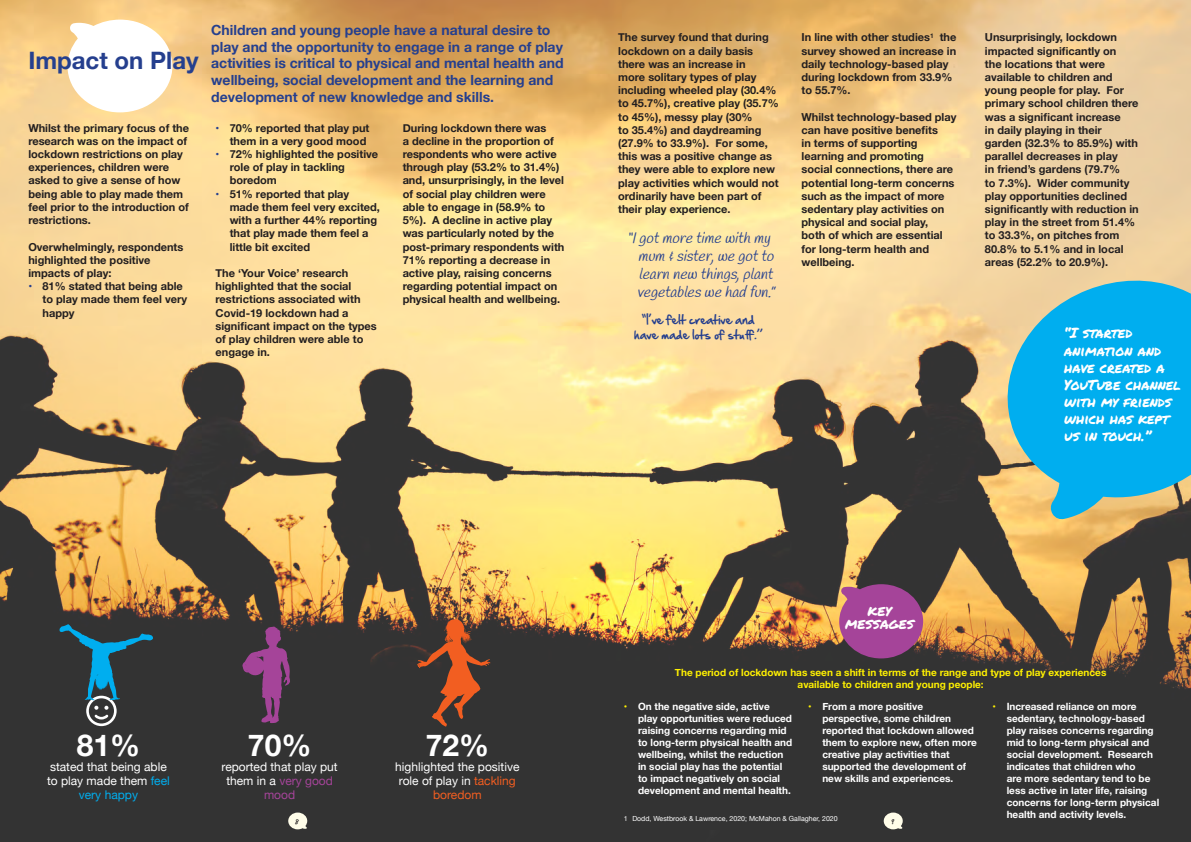
<style>
.page{position:relative;width:1191px;height:842px;background:#fff}
.page>*{position:absolute;margin:0;border:0;box-sizing:border-box;transform-origin:0 0}
.t1{font:700 30px "Helvetica Neue";color:#fff}
.t2{font:700 24px "Helvetica Neue";color:#253f8e}
.t3{font:italic 15px/18px "Handlee";color:#253f8e}
.t4{font:14.2px/17.1px "Permanent Marker";color:#fff}
.t5{font:700 14px/16.8px "Helvetica Neue";color:#253f8e}
.t6{font:12.7px "Permanent Marker";color:#fff}
.t7{font:12px/14.4px "Helvetica Neue";color:#fff;text-align:center}
.t8{font:700 11px/13.2px "Helvetica Neue";color:#231f20}
.t9{font:11px "Hand Of Sean";color:#253f8e}
.t10{font:700 10px/12px "Helvetica Neue";color:#fff}
.t11{font:700 10px "Helvetica Neue";color:#fff101}
.t12{font:700 8px "Caveat";color:#231f20}
.t13{font:7px "Helvetica Neue";color:#fff}
.s1{color:#253f8e}
.s2{color:#00aeef}
.s3{color:#fff101}
.s4{color:#a54499}
.s5{color:#f25e21}
</style>
<div class="page">
<img style="left:0;top:0;width:1191px;height:842px">
<svg style="left:288px;top:812px;width:19px;height:17px"></svg>
<svg style="left:883px;top:812px;width:19px;height:17px"></svg>
<svg style="left:67px;top:20px;width:105px;height:93px"></svg>
<svg style="left:839px;top:584px;width:84px;height:74px;background:#974686"></svg>
<svg style="left:242px;top:626px;width:48px;height:97px;background:#643a5e"></svg>
<svg style="left:60px;top:624px;width:93px;height:102px;background:#314c57"></svg>
<svg style="left:417px;top:619px;width:73px;height:108px;background:#6d402d"></svg>
<svg style="left:992px;top:266px;width:199px;height:254px;background:#4ab5cd"></svg>
<p class="t2" style="left:28px;top:42px;width:172px">Impact on Play</p>
<p class="t8" style="left:28px;top:121px;width:162px">Whilst the primary focus of the research was on the impact of lockdown restrictions on play experiences, children were asked to give a sense of how being able to play made them feel prior to the introduction of restrictions.</p>
<p class="t8" style="left:28px;top:240px;width:156px">Overwhelmingly, respondents highlighted the positive impacts of play:</p>
<p class="t8" style="left:43px;top:280px;width:146px;text-indent:-14px"><span class="s1">•</span> 81% stated that being able to play made them feel very happy</p>
<p class="t5" style="left:211px;top:22px;width:354px">Children and young people have a natural desire to play and the opportunity to engage in a range of play activities is critical to physical and mental health and wellbeing, social development and the learning and development of new knowledge and skills.</p>
<p class="t8" style="left:215px;top:121px;width:155px;text-align:right"><span class="s1">•</span> 70% reported that play put them in a very good mood</p>
<p class="t8" style="left:230px;top:148px;width:150px;text-indent:-14px"><span class="s1">•</span> 72% highlighted the positive role of play in tackling boredom</p>
<p class="t8" style="left:230px;top:187px;width:152px;text-indent:-14px"><span class="s1">•</span> 51% reported that play made them feel very excited, with a further 44% reporting that play made them feel a little bit excited</p>
<p class="t8" style="left:215px;top:267px;width:163px">The ‘Your Voice’ research highlighted that the social restrictions associated with<br>Covid-19 lockdown had a significant impact on the types of play children were able to engage in.</p>
<p class="t8" style="left:403px;top:121px;width:163px">During lockdown there was<br>a decline in the proportion of respondents who were active through play (53.2% to 31.4%) and, unsurprisingly, in the level of social play children were able to engage in (58.9% to<br>5%). A decline in active play was particularly noted by the post-primary respondents with<br>71% reporting a decrease in active play, raising concerns regarding potential impact on physical health and wellbeing.</p>
<p class="t8" style="left:618px;top:31px;width:162px">The survey found that during lockdown on a daily basis there was an increase in<br>more solitary types of play including wheeled play (30.4% to 45.7%), creative play (35.7% to 45%), messy play (30%<br>to 35.4%) and daydreaming (27.9% to 33.9%). For some, this was a positive change as they were able to explore new play activities which would not ordinarily have been part of their play experience.</p>
<p class="t3" style="left:637px;top:230px;width:143px;text-indent:-10px">“Igotmoretimewith my mum &amp;sister, wegotto learnnew things, plant vegetableswehadfun.”</p>
<p class="t9" style="left:642px;top:310px;width:115px">“I’ve felt creative and</p>
<p class="t9" style="left:634px;top:325px;width:131px">have made lots of stuff.’’</p>
<p class="t8" style="left:801px;top:31px;width:156px">In line with other studies<sup>1</sup> the survey showed an increase in daily technology-based play during lockdown from 33.9% to 55.7%.</p>
<p class="t8" style="left:801px;top:110px;width:156px">Whilst technology-based play can have positive benefits<br>in terms of supporting learning and promoting social connections, there are potential long-term concerns such as the impact of more sedentary play activities on physical and social play,<br>both of which are essential for long-term health and wellbeing.</p>
<p class="t8" style="left:985px;top:31px;width:155px">Unsurprisingly, lockdown impacted significantly on<br>the locations that were available to children and young people for play. For primary school children there was a significant increase<br>in daily playing in their garden (32.3% to 85.9%) with parallel decreases in play<br>in friend’s gardens (79.7%<br>to 7.3%). Wider community play opportunities declined significantly with reduction in play in the street from 51.4% to 33.3%, on pitches from<br>80.8% to 5.1% and in local areas (52.2% to 20.9%).</p>
<p class="t4" style="left:1064px;top:324px;width:118px">“I started animation and have created a<br>YouTube channel with my friends which has kept us in touch.”</p>
<p class="t1" style="left:77px;top:722px;width:65px">81%</p>
<p class="t7" style="left:47px;top:774px;width:124px">to play made them <span class="s2">feel very happy</span></p>
<p class="t7" style="left:50px;top:760px;width:118px">stated that being able</p>
<p class="t6" style="left:867px;top:602px;width:26px">KEY</p>
<p class="t6" style="left:845px;top:615px;width:71px">MESSAGES</p>
<p class="t11" style="left:675px;top:664px;width:433px">The period of lockdown has seen a shift in terms of the range and type of play experiences</p>
<p class="t11" style="left:797px;top:676px;width:188px">available to children and young people:</p>
<p class="t10" style="left:638px;top:700px;width:156px;text-indent:-14px"><span class="s3">•</span> On the negative side, active<br>play opportunities were reduced raising concerns regarding mid to long-term physical health and wellbeing, whilst the reduction in social play has the potential to impact negatively on social development and mental health.</p>
<p class="t10" style="left:822px;top:700px;width:156px;text-indent:-14px"><span class="s3">•</span> From a more positive perspective, some children reported that lockdown allowed them to explore new, often more creative play activities that supported the development of new skills and experiences.</p>
<p class="t10" style="left:1006px;top:700px;width:154px;text-indent:-14px"><span class="s3">•</span> Increased reliance on more sedentary, technology-based play raises concerns regarding mid to long-term physical and social development. Research indicates that children who<br>are more sedentary tend to be less active in later life, raising concerns for long-term physical health and activity levels.</p>
<p class="t1" style="left:248px;top:722px;width:65px">70%</p>
<p class="t7" style="left:222px;top:760px;width:118px">reported that play put them in a <span class="s4">very good mood</span></p>
<p class="t1" style="left:426px;top:722px;width:65px">72%</p>
<p class="t7" style="left:395px;top:760px;width:126px">highlighted the positive role of play in <span class="s5">tackling boredom</span></p>
<p class="t13" style="left:624px;top:813px;width:215px">1 Dodd, Westbrook &amp; Lawrence, 2020; McMahon &amp; Gallagher, 2020</p>
<p class="t12" style="left:294px;top:816px;width:5px">8</p>
<p class="t12" style="left:890px;top:816px;width:5px">9</p>
</div>
